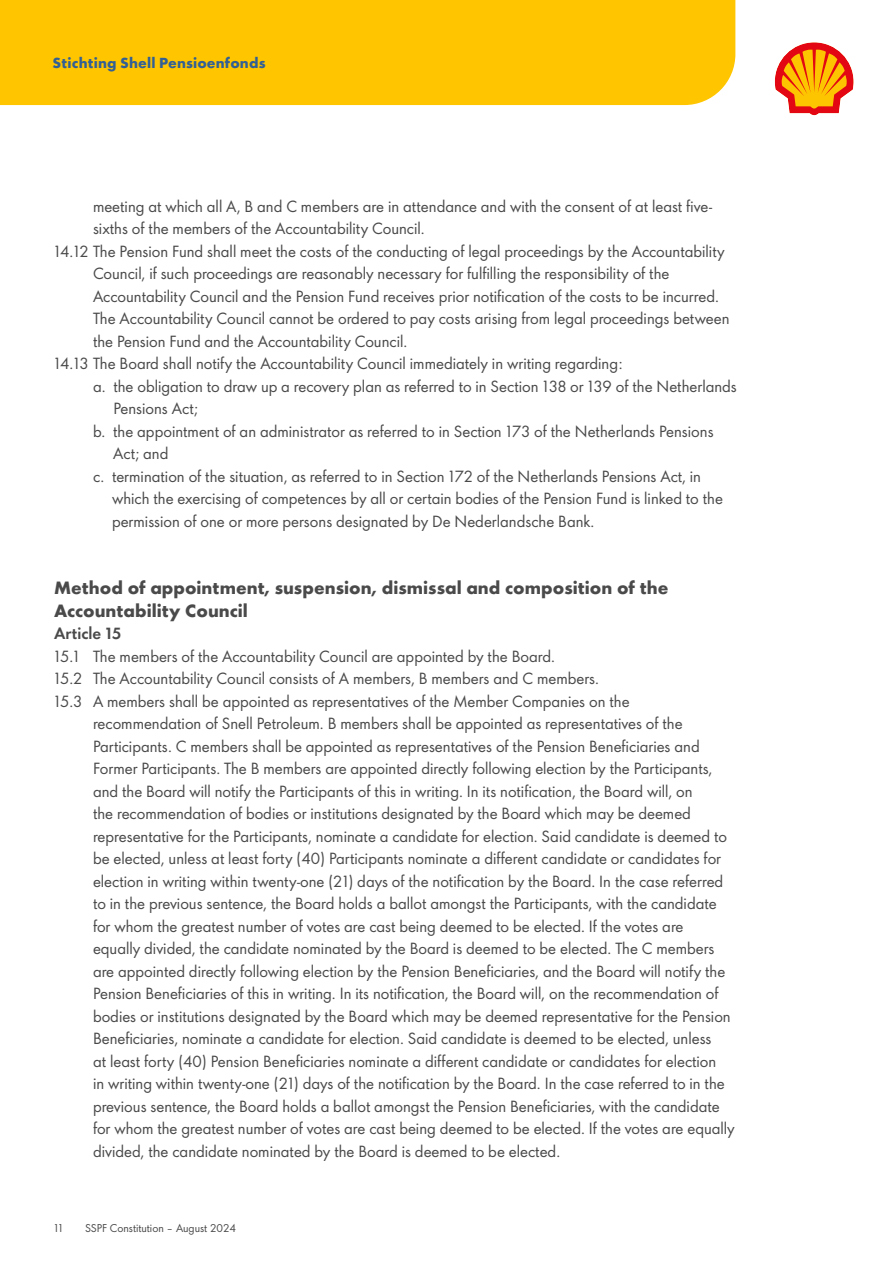
<style>
.page{position:relative;width:893px;height:1263px;background:#fff}
.page>*{position:absolute;margin:0;border:0;box-sizing:border-box;transform-origin:0 0}
.t1{font:700 16.5px/22.5px "Shell";color:#4a4a4a}
.t2{font:15px "Shell";color:#4a4a4a}
.t3{font:800 15px "Shell";color:#4a4a4a}
.t4{font:700 13.5px "Shell";letter-spacing:.01em;color:#336094}
.t5{font:10.5px "Shell";color:#4a4a4a}
</style>
<div class="page">
<div style="left:0;top:0;width:735px;height:105px;background:#ffc600"></div>
<svg style="left:774px;top:42px;width:80px;height:74px"></svg>
<p class="t4" style="left:53px;top:52px;width:214px">Stichting Shell Pensioenfonds</p>
<p class="t2" style="left:93px;top:194px;width:621px">meeting at which all A, B and C members are in attendance and with the consent of at least five-</p>
<p class="t2" style="left:93px;top:217px;width:333px">sixths of the members of the Accountability Council.</p>
<p class="t2" style="left:54px;top:239px;width:672px">14.12 The Pension Fund shall meet the costs of the conducting of legal proceedings by the Accountability</p>
<p class="t2" style="left:93px;top:262px;width:578px">Council, if such proceedings are reasonably necessary for fulfilling the responsibility of the</p>
<p class="t2" style="left:93px;top:284px;width:627px">Accountability Council and the Pension Fund receives prior notification of the costs to be incurred.</p>
<p class="t2" style="left:93px;top:307px;width:638px">The Accountability Council cannot be ordered to pay costs arising from legal proceedings between</p>
<p class="t2" style="left:93px;top:329px;width:316px">the Pension Fund and the Accountability Council.</p>
<p class="t2" style="left:54px;top:352px;width:570px">14.13 The Board shall notify the Accountability Council immediately in writing regarding:</p>
<p class="t2" style="left:93px;top:374px;width:645px">a. the obligation to draw up a recovery plan as referred to in Section 138 or 139 of the Netherlands</p>
<p class="t2" style="left:113px;top:397px;width:86px">Pensions Act;</p>
<p class="t2" style="left:93px;top:419px;width:622px">b. the appointment of an administrator as referred to in Section 173 of the Netherlands Pensions</p>
<p class="t2" style="left:113px;top:442px;width:57px">Act; and</p>
<p class="t2" style="left:93px;top:464px;width:609px">c. termination of the situation, as referred to in Section 172 of the Netherlands Pensions Act, in</p>
<p class="t2" style="left:112px;top:487px;width:612px">which the exercising of competences by all or certain bodies of the Pension Fund is linked to the</p>
<p class="t2" style="left:112px;top:509px;width:484px">permission of one or more persons designated by De Nederlandsche Bank.</p>
<p class="t1" style="left:54px;top:575px;width:616px">Method of appointment, suspension, dismissal and composition of the<br>Accountability Council</p>
<p class="t3" style="left:54px;top:621px;width:69px">Article 15</p>
<p class="t2" style="left:54px;top:644px;width:502px">15.1 The members of the Accountability Council are appointed by the Board.</p>
<p class="t2" style="left:54px;top:667px;width:546px">15.2 The Accountability Council consists of A members, B members and C members.</p>
<p class="t2" style="left:54px;top:689px;width:577px">15.3 A members shall be appointed as representatives of the Member Companies on the</p>
<p class="t2" style="left:93px;top:712px;width:591px">recommendation of Snell Petroleum. B members shall be appointed as representatives of the</p>
<p class="t2" style="left:93px;top:734px;width:608px">Participants. C members shall be appointed as representatives of the Pension Beneficiaries and</p>
<p class="t2" style="left:93px;top:757px;width:621px">Former Participants. The B members are appointed directly following election by the Participants,</p>
<p class="t2" style="left:93px;top:779px;width:601px">and the Board will notify the Participants of this in writing. In its notification, the Board will, on</p>
<p class="t2" style="left:93px;top:802px;width:599px">the recommendation of bodies or institutions designated by the Board which may be deemed</p>
<p class="t2" style="left:93px;top:824px;width:636px">representative for the Participants, nominate a candidate for election. Said candidate is deemed to</p>
<p class="t2" style="left:93px;top:847px;width:630px">be elected, unless at least forty (40) Participants nominate a different candidate or candidates for</p>
<p class="t2" style="left:93px;top:869px;width:632px">election in writing within twenty-one (21) days of the notification by the Board. In the case referred</p>
<p class="t2" style="left:93px;top:892px;width:625px">to in the previous sentence, the Board holds a ballot amongst the Participants, with the candidate</p>
<p class="t2" style="left:93px;top:914px;width:592px">for whom the greatest number of votes are cast being deemed to be elected. If the votes are</p>
<p class="t2" style="left:93px;top:937px;width:623px">equally divided, the candidate nominated by the Board is deemed to be elected. The C members</p>
<p class="t2" style="left:93px;top:959px;width:634px">are appointed directly following election by the Pension Beneficiaries, and the Board will notify the</p>
<p class="t2" style="left:93px;top:982px;width:627px">Pension Beneficiaries of this in writing. In its notification, the Board will, on the recommendation of</p>
<p class="t2" style="left:93px;top:1004px;width:639px">bodies or institutions designated by the Board which may be deemed representative for the Pension</p>
<p class="t2" style="left:93px;top:1027px;width:620px">Beneficiaries, nominate a candidate for election. Said candidate is deemed to be elected, unless</p>
<p class="t2" style="left:93px;top:1049px;width:625px">at least forty (40) Pension Beneficiaries nominate a different candidate or candidates for election</p>
<p class="t2" style="left:93px;top:1072px;width:633px">in writing within twenty-one (21) days of the notification by the Board. In the case referred to in the</p>
<p class="t2" style="left:93px;top:1094px;width:628px">previous sentence, the Board holds a ballot amongst the Pension Beneficiaries, with the candidate</p>
<p class="t2" style="left:93px;top:1117px;width:643px">for whom the greatest number of votes are cast being deemed to be elected. If the votes are equally</p>
<p class="t2" style="left:93px;top:1139px;width:469px">divided, the candidate nominated by the Board is deemed to be elected.</p>
<p class="t5" style="left:54px;top:1219px;width:10px">11</p>
<p class="t5" style="left:85px;top:1219px;width:152px">SSPF Constitution – August 2024</p>
</div>
